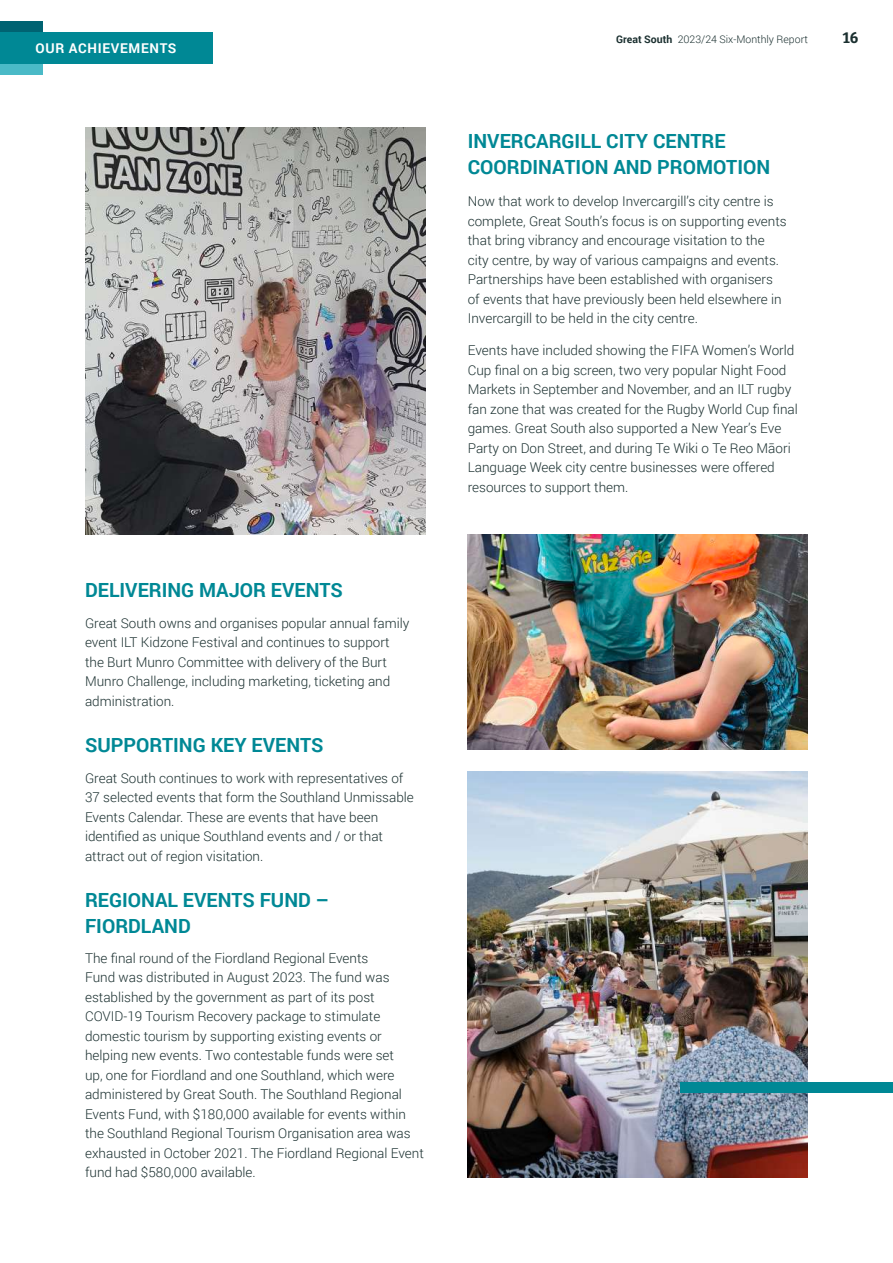
<style>
.page{position:relative;width:893px;height:1263px;background:#fff}
.page>*{position:absolute;margin:0;border:0;box-sizing:border-box;transform-origin:0 0}
.t1{font:700 19.5px/25.5px "Roboto";color:#008895}
.t2{font:16.5px "Bree Serif Sb";color:#1b3030}
.t3{font:300 13.5px/19.5px "Roboto";color:#1b3030}
.t4{font:700 13.5px "Roboto";letter-spacing:.05em;color:#fff}
.t5{font:300 10.5px "Roboto";color:#1b3030}
.s1{font-weight:700}
</style>
<div class="page">
<img style="left:468px;top:534px;width:340px;height:216px">
<img style="left:85px;top:128px;width:340px;height:406px">
<img style="left:468px;top:771px;width:340px;height:407px">
<div style="left:0;top:21px;width:43px;height:11px;background:#006372"></div>
<div style="left:0;top:64px;width:43px;height:10px;background:#4abac7"></div>
<div style="left:0;top:32px;width:212px;height:32px;background:#008895"></div>
<div style="left:680px;top:1082px;width:213px;height:11px;background:#008895"></div>
<p class="t4" style="left:35px;top:38px;width:142px">OUR ACHIEVEMENTS</p>
<h1 class="t1" style="left:85px;top:577px;width:259px">DELIVERING MAJOR EVENTS</h1>
<p class="t3" style="left:85px;top:613px;width:326px">Great South owns and organises popular annual family event ILT Kidzone Festival and continues to support the Burt Munro Committee with delivery of the Burt Munro Challenge, including marketing, ticketing and administration.</p>
<h1 class="t1" style="left:85px;top:732px;width:240px">SUPPORTING KEY EVENTS</h1>
<p class="t3" style="left:85px;top:767px;width:330px">Great South continues to work with representatives of 37 selected events that form the Southland Unmissable Events Calendar. These are events that have been identified as unique Southland events and / or that attract out of region visitation.</p>
<h1 class="t1" style="left:85px;top:887px;width:246px">REGIONAL EVENTS FUND –<br>FIORDLAND</h1>
<p class="t3" style="left:85px;top:948px;width:340px">The final round of the Fiordland Regional Events<br>Fund was distributed in August 2023. The fund was established by the government as part of its post COVID-19 Tourism Recovery package to stimulate domestic tourism by supporting existing events or helping new events. Two contestable funds were set<br>up, one for Fiordland and one Southland, which were administered by Great South. The Southland Regional Events Fund, with $180,000 available for events within the Southland Regional Tourism Organisation area was exhausted in October 2021. The Fiordland Regional Event fund had $580,000 available.</p>
<p class="t5" style="left:616px;top:32px;width:193px"><span class="s1">Great South</span> 2023/24 Six-Monthly Report</p>
<p class="t2" style="left:842px;top:24px;width:18px">16</p>
<h1 class="t1" style="left:468px;top:128px;width:304px">INVERCARGILL CITY CENTRE<br>COORDINATION AND PROMOTION</h1>
<p class="t3" style="left:468px;top:191px;width:321px">Now that work to develop Invercargill’s city centre is complete, Great South’s focus is on supporting events that bring vibrancy and encourage visitation to the city centre, by way of various campaigns and events.<br>Partnerships have been established with organisers of events that have previously been held elsewhere in Invercargill to be held in the city centre.</p>
<p class="t3" style="left:468px;top:340px;width:332px">Events have included showing the FIFA Women’s World Cup final on a big screen, two very popular Night Food Markets in September and November, and an ILT rugby fan zone that was created for the Rugby World Cup final games. Great South also supported a New Year’s Eve Party on Don Street, and during Te Wiki o Te Reo Māori Language Week city centre businesses were offered resources to support them.</p>
</div>
